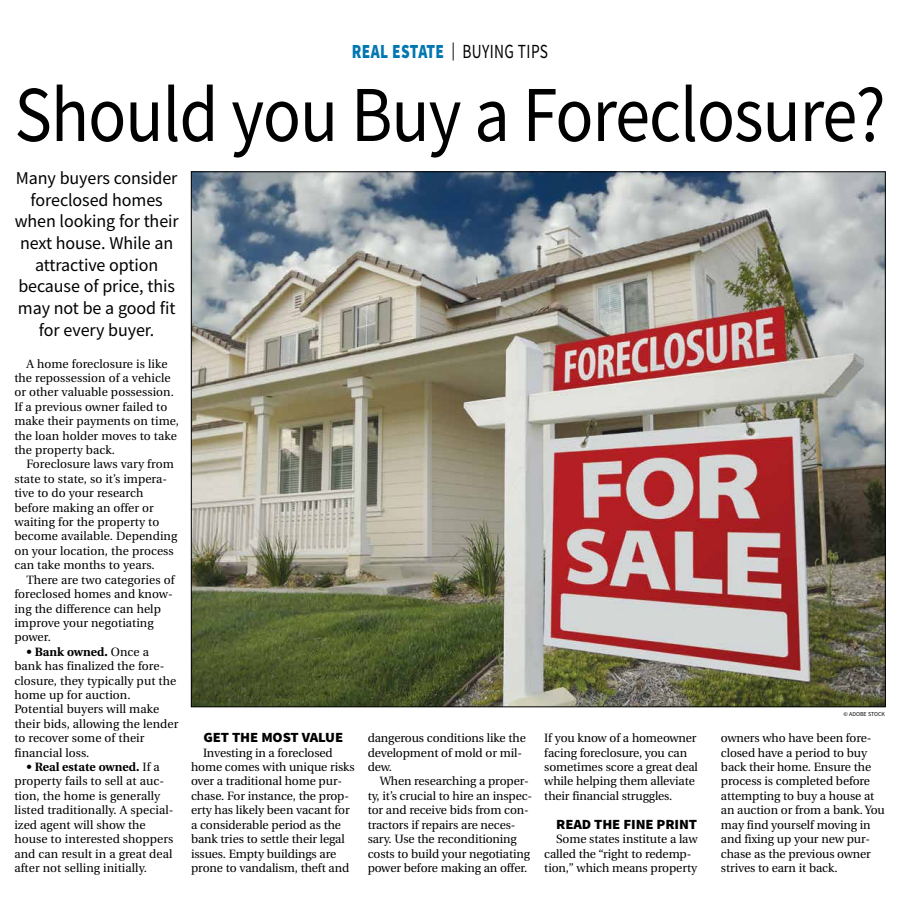
<style>
.page{position:relative;width:900px;height:908px;background:#fff}
.page>*{position:absolute;margin:0;border:0;box-sizing:border-box;transform-origin:0 0}
.t1{font:79.2px "Source Sans Pro";letter-spacing:-.015em;color:#000;scale:.89 1}
.t2{font:900 20px "Source Sans Pro";letter-spacing:.025em;color:#0077b1;scale:.77 1}
.t3{font:18px/21.6px "Source Sans Pro";letter-spacing:-.005em;color:#000;text-align:center}
.t4{font:900 14px "Source Sans Pro";letter-spacing:-.01em;color:#000;scale:1.05 1}
.t5{font:12px/14.4px "Utopia";letter-spacing:-.01em;color:#000}
.t6{font:6px "Source Sans Pro";color:#000}
.s1{font-weight:400;font-size:18px;color:#000}
.s2{font-weight:400;color:#000}
.s3{font-weight:700}
</style>
<div class="page">
<img style="left:193px;top:173px;width:691px;height:531px">
<h2 class="t2" style="left:352px;top:38px;width:256px">REAL ESTATE <span class="s1">|</span> <span class="s2">BUYING TIPS</span></h2>
<h1 class="t1" style="left:14px;top:64px;width:980px">Should you Buy a Foreclosure?</h1>
<h3 class="t3" style="left:15px;top:167px;width:166px">Many buyers consider foreclosed homes when looking for their next house. While an attractive option because of price, this may not be a good fit for every buyer.</h3>
<p class="t5" style="left:14px;top:356px;width:166px;text-indent:12px">A home foreclosure is like the repossession of a vehicle or other valuable possession.<br>If a previous owner failed to make their payments on time, the loan holder moves to take the property back.</p>
<p class="t5" style="left:14px;top:457px;width:164px;text-indent:12px">Foreclosure laws vary from state to state, so it’s impera&shy;tive to do your research before making an offer or waiting for the property to become available. Depending on your location, the process can take months to years.</p>
<p class="t5" style="left:14px;top:572px;width:162px;text-indent:12px">There are two categories of foreclosed homes and know&shy;ing the difference can help improve your negotiating power.</p>
<p class="t5" style="left:14px;top:644px;width:166px;text-indent:12px"><span class="s3">• Bank owned.</span> Once a bank has finalized the fore&shy;closure, they typically put the home up for auction.<br>Potential buyers will make their bids, allowing the lender to recover some of their financial loss.</p>
<p class="t5" style="left:14px;top:759px;width:161px;text-indent:12px"><span class="s3">• Real estate owned.</span> If a property fails to sell at auc&shy;tion, the home is generally listed traditionally. A special&shy;ized agent will show the house to interested shoppers and can result in a great deal after not selling initially.</p>
<p class="t4" style="left:203px;top:727px;width:135px">GET THE MOST VALUE</p>
<p class="t5" style="left:191px;top:745px;width:165px;text-indent:12px">Investing in a foreclosed home comes with unique risks over a traditional home pur&shy;chase. For instance, the prop&shy;erty has likely been vacant for a considerable period as the bank tries to settle their legal issues. Empty buildings are prone to vandalism, theft and</p>
<p class="t5" style="left:368px;top:731px;width:160px">dangerous conditions like the development of mold or mil&shy;dew.</p>
<p class="t5" style="left:368px;top:774px;width:166px;text-indent:12px">When researching a proper&shy;ty, it’s crucial to hire an inspec&shy;tor and receive bids from con&shy;tractors if repairs are neces&shy;sary. Use the reconditioning costs to build your negotiating power before making an offer.</p>
<p class="t5" style="left:544px;top:731px;width:155px">If you know of a homeowner facing foreclosure, you can sometimes score a great deal while helping them alleviate their financial struggles.</p>
<p class="t4" style="left:556px;top:814px;width:136px">READ THE FINE PRINT</p>
<p class="t5" style="left:544px;top:831px;width:155px;text-indent:12px">Some states institute a law called the “right to redemp&shy;tion,” which means property</p>
<p class="t6" style="left:844px;top:710px;width:43px">© ADOBE STOCK</p>
<p class="t5" style="left:721px;top:731px;width:165px">owners who have been fore&shy;closed have a period to buy back their home. Ensure the process is completed before attempting to buy a house at an auction or from a bank. You may find yourself moving in and fixing up your new pur&shy;chase as the previous owner strives to earn it back.</p>
</div>
